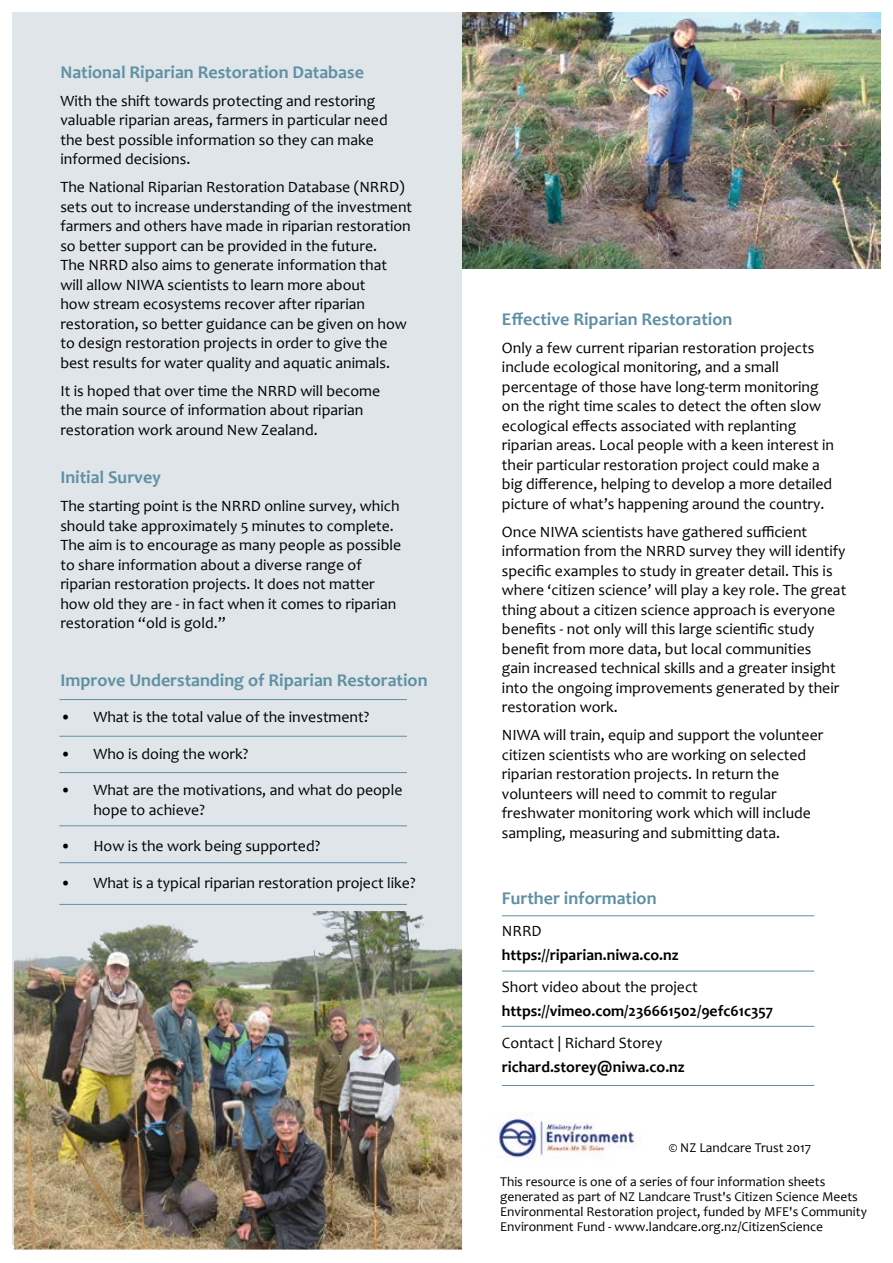
<style>
.page{position:relative;width:893px;height:1263px;background:#fff}
.page>*{position:absolute;margin:0;border:0;box-sizing:border-box;transform-origin:0 0}
.t1{font:700 18px "Candara";color:#5f90a4}
.t2{font:15.75px/19.5px "Candara";color:#000}
.t3{font:700 15.75px "Candara";color:#000}
.t4{font:13.5px/15px "Candara";color:#000}
</style>
<div class="page">
<img style="left:462px;top:13px;width:418px;height:256px">
<img style="left:13px;top:13px;width:449px;height:1232px">
<img style="left:312px;top:911px;width:41px;height:14px">
<hr style="left:502px;top:915px;width:312px;height:1px;background:#5f90a4">
<hr style="left:502px;top:1026px;width:312px;height:1px;background:#5f90a4">
<hr style="left:502px;top:971px;width:312px;height:1px;background:#5f90a4">
<hr style="left:59px;top:736px;width:348px;height:1px;background:#5f90a4">
<hr style="left:59px;top:772px;width:348px;height:1px;background:#5f90a4">
<hr style="left:59px;top:825px;width:348px;height:1px;background:#5f90a4">
<hr style="left:59px;top:862px;width:348px;height:1px;background:#5f90a4">
<hr style="left:59px;top:904px;width:348px;height:1px;background:#5f90a4">
<hr style="left:59px;top:699px;width:348px;height:1px;background:#5f90a4">
<img style="left:490px;top:1113px;width:146px;height:49px">
<hr style="left:502px;top:1085px;width:312px;height:1px;background:#5f90a4">
<p class="t1" style="left:60px;top:61px;width:305px">National Riparian Restoration Database</p>
<p class="t2" style="left:60px;top:91px;width:329px">With the shift towards protecting and restoring valuable riparian areas, farmers in particular need the best possible information so they can make informed decisions.</p>
<p class="t2" style="left:60px;top:177px;width:353px">The National Riparian Restoration Database (NRRD) sets out to increase understanding of the investment farmers and others have made in riparian restoration so better support can be provided in the future.<br>The NRRD also aims to generate information that will allow NIWA scientists to learn more about<br>how stream ecosystems recover after riparian restoration, so better guidance can be given on how to design restoration projects in order to give the best results for water quality and aquatic animals.</p>
<p class="t2" style="left:60px;top:381px;width:321px">It is hoped that over time the NRRD will become the main source of information about riparian restoration work around New Zealand.</p>
<p class="t1" style="left:60px;top:466px;width:102px">Initial Survey</p>
<p class="t2" style="left:60px;top:496px;width:342px">The starting point is the NRRD online survey, which should take approximately 5 minutes to complete.<br>The aim is to encourage as many people as possible to share information about a diverse range of riparian restoration projects. It does not matter how old they are - in fact when it comes to riparian restoration “old is gold.”</p>
<p class="t1" style="left:60px;top:668px;width:369px">Improve Understanding of Riparian Restoration</p>
<p class="t2" style="left:60px;top:707px;width:310px">• What is the total value of the investment?</p>
<p class="t2" style="left:60px;top:743px;width:189px">• Who is doing the work?</p>
<p class="t2" style="left:93px;top:780px;width:311px;text-indent:-33px">• What are the motivations, and what do people hope to achieve?</p>
<p class="t2" style="left:60px;top:836px;width:261px">• How is the work being supported?</p>
<p class="t2" style="left:60px;top:872px;width:357px">• What is a typical riparian restoration project like?</p>
<p class="t1" style="left:502px;top:308px;width:232px">Effective Riparian Restoration</p>
<p class="t2" style="left:502px;top:338px;width:334px">Only a few current riparian restoration projects include ecological monitoring, and a small percentage of those have long-term monitoring on the right time scales to detect the often slow ecological effects associated with replanting riparian areas. Local people with a keen interest in their particular restoration project could make a big difference, helping to develop a more detailed picture of what’s happening around the country.</p>
<p class="t2" style="left:502px;top:522px;width:346px">Once NIWA scientists have gathered sufficient information from the NRRD survey they will identify specific examples to study in greater detail. This is where ‘citizen science’ will play a key role. The great thing about a citizen science approach is everyone benefits - not only will this large scientific study benefit from more data, but local communities<br>gain increased technical skills and a greater insight into the ongoing improvements generated by their restoration work.</p>
<p class="t2" style="left:502px;top:725px;width:323px">NIWA will train, equip and support the volunteer citizen scientists who are working on selected riparian restoration projects. In return the volunteers will need to commit to regular freshwater monitoring work which will include sampling, measuring and submitting data.</p>
<p class="t1" style="left:502px;top:887px;width:156px">Further information</p>
<p class="t2" style="left:502px;top:921px;width:41px">NRRD</p>
<p class="t3" style="left:502px;top:945px;width:178px">https://riparian.niwa.co.nz</p>
<p class="t2" style="left:502px;top:977px;width:197px">Short video about the project</p>
<p class="t3" style="left:502px;top:1001px;width:273px">https://vimeo.com/236661502/9efc61c357</p>
<p class="t2" style="left:502px;top:1033px;width:162px">Contact | Richard Storey</p>
<p class="t3" style="left:502px;top:1057px;width:184px">richard.storey@niwa.co.nz</p>
<p class="t4" style="left:669px;top:1139px;width:144px">© NZ Landcare Trust 2017</p>
<p class="t4" style="left:500px;top:1174px;width:368px">This resource is one of a series of four information sheets generated as part of NZ Landcare Trust's Citizen Science Meets Environmental Restoration project, funded by MFE's Community Environment Fund - www.landcare.org.nz/CitizenScience</p>
</div>
